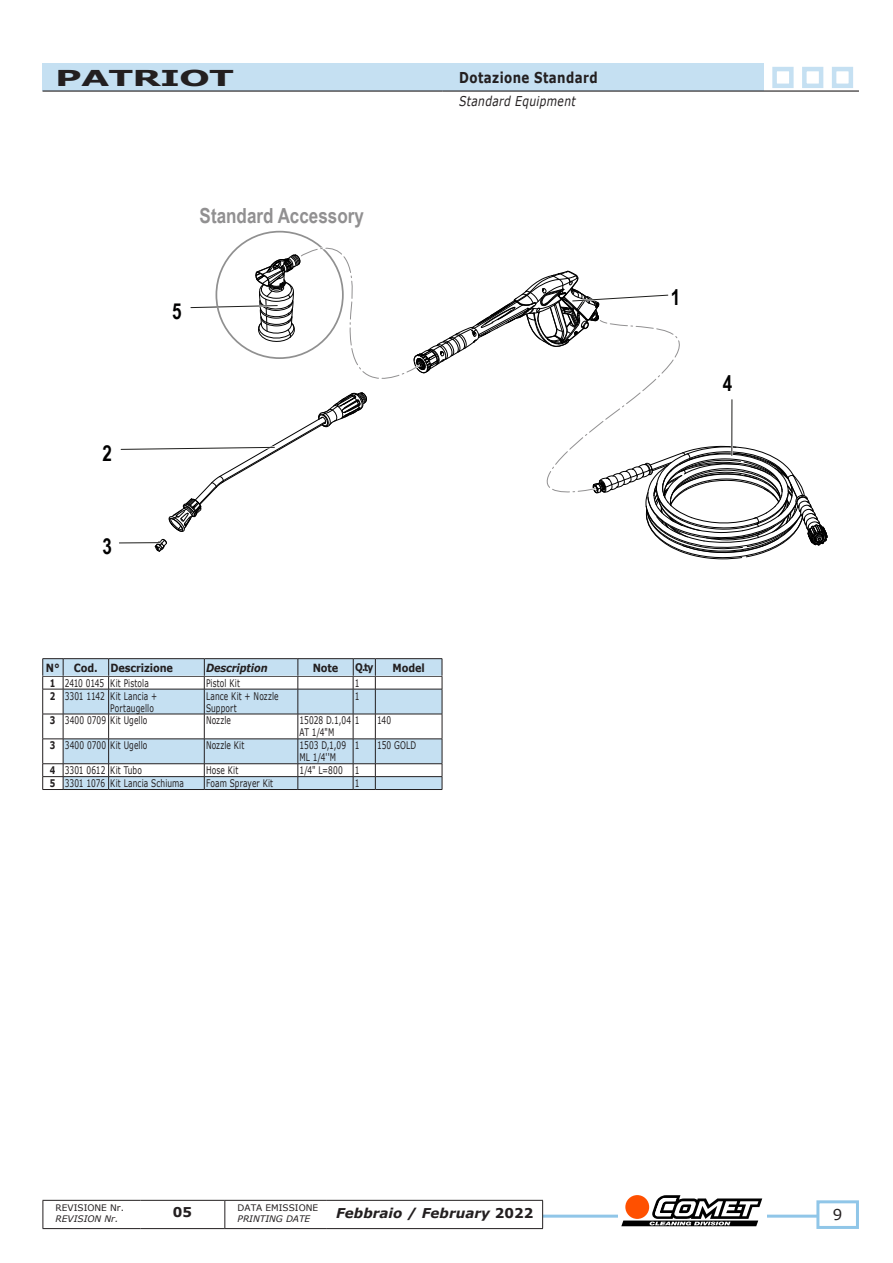
<style>
.page{position:relative;width:893px;height:1263px;background:#fff}
.page>*{position:absolute;margin:0;border:0;box-sizing:border-box;transform-origin:0 0}
.t1{font:700 22.05px "Arial Narrow";color:#010000;scale:.94 1}
.Titolo_2{font:700 21.9px "Verdana";letter-spacing:-.025em;color:#231f20;scale:1.67 1}
.t2{font:700 20.85px "Arial Narrow";color:#919091}
.Titolo_4___tavola_IT{font:700 15px "Verdana";letter-spacing:.035em;color:#231f20;scale:.79 1}
.t3{font:15px "Verdana";color:#231f20}
.Rev___Mese_Anno_di_S{font:italic 700 13.5px "Verdana";color:#231f20}
.Titolo_5___tavola_GB{font:italic 13.5px "Verdana";letter-spacing:.035em;color:#231f20;scale:.79 1}
.Rev__N{font:700 13.5px "Verdana";color:#231f20}
.Dist_-Title{font:700 11.25px "Verdana";letter-spacing:-.01em;color:#231f20;scale:.87 1}
.Dist_-Title-2{font:italic 700 11.25px "Verdana";letter-spacing:-.01em;color:#231f20;scale:.87 1}
.COMET_2020{font:10.5px/12px "Verdana";letter-spacing:.015em;color:#231f20;scale:.71 1}
.COMET_2020-2{font:10.5px "Verdana";letter-spacing:-.025em;color:#231f20;scale:.71 1}
._1-4-6-8_Distinta_IT{font:10.5px "Verdana";letter-spacing:.02em;color:#231f20;scale:.71 1}
.COMET_2020-3{font:10.5px "Verdana";letter-spacing:-.005em;color:#231f20;scale:.71 1}
.COMET_2020-4{font:10.5px "Verdana";letter-spacing:-.015em;color:#231f20;scale:.71 1}
._2_Distinta_N{font:700 10.5px "Verdana";color:#231f20;scale:.75 1}
.Dist_-Title-3{font:700 10.5px "Verdana";color:#231f20;scale:.87 1}
.Rev__N__-_txt{font:9px "Verdana";color:#231f20}
.Rev__N__-_txt-2{font:italic 9px "Verdana";color:#231f20}
.s1{font-style:normal}
</style>
<div class="page">
<svg style="left:119px;top:230px;width:709px;height:330px"></svg>
<svg style="left:474px;top:306px;width:285px;height:210px"></svg>
<hr style="left:529px;top:1214px;width:297px;height:3px;background:#90c6e8">
<div style="left:818px;top:1202px;width:39px;height:25px;background:#fff"></div>
<div style="left:816px;top:1200px;width:43px;height:29px;border:3px solid #90c6e8"></div>
<svg style="left:618px;top:1198px;width:149px;height:29px"></svg>
<svg style="left:621px;top:1195px;width:141px;height:31px"></svg>
<div style="left:43px;top:63px;width:721px;height:27px;background:#c5e0f2"></div>
<hr style="left:43px;top:90px;width:399px;height:2px;background:#231f20">
<hr style="left:442px;top:90px;width:417px;height:2px;background:#231f20">
<div style="left:832px;top:67px;width:21px;height:21px;background:#fff;border:4px solid #c5e0f2"></div>
<div style="left:802px;top:67px;width:21px;height:21px;background:#fff;border:4px solid #c5e0f2"></div>
<div style="left:772px;top:67px;width:22px;height:21px;background:#fff;border:4px solid #c5e0f2"></div>
<hr style="left:43px;top:1228px;width:97px;height:1px;background:#231f20">
<hr style="left:140px;top:1228px;width:85px;height:1px;background:#231f20">
<hr style="left:225px;top:1228px;width:102px;height:1px;background:#231f20">
<hr style="left:327px;top:1228px;width:216px;height:1px;background:#231f20">
<svg style="left:43px;top:1200px;width:500px;height:28px"></svg>
<svg style="left:42px;top:658px;width:401px;height:132px"></svg>
<p class="Titolo_2" style="left:55px;top:62px;width:108px">PATRIOT</p>
<p class="Titolo_4___tavola_IT" style="left:459px;top:66px;width:177px">Dotazione Standard</p>
<p class="Titolo_5___tavola_GB" style="left:459px;top:91px;width:149px">Standard Equipment</p>
<p class="t1" style="left:102px;top:437px;width:12px">2</p>
<p class="t1" style="left:102px;top:530px;width:12px">3</p>
<p class="t2" style="left:200px;top:200px;width:166px">Standard Accessory</p>
<p class="t1" style="left:172px;top:295px;width:12px">5</p>
<p class="Dist_-Title" style="left:46px;top:659px;width:18px">N°</p>
<p class="Dist_-Title" style="left:74px;top:659px;width:29px">Cod.</p>
<p class="Dist_-Title" style="left:110px;top:659px;width:74px">Descrizione</p>
<p class="Dist_-Title-2" style="left:206px;top:659px;width:72px">Description</p>
<p class="Dist_-Title" style="left:313px;top:659px;width:31px">Note</p>
<p class="Dist_-Title-3" style="left:355px;top:660px;width:22px">Q.ty</p>
<p class="Dist_-Title" style="left:393px;top:659px;width:39px">Model</p>
<p class="_2_Distinta_N" style="left:50px;top:675px;width:9px">1</p>
<p class="COMET_2020-2" style="left:65px;top:676px;width:57px">2410 0145</p>
<p class="COMET_2020" style="left:110px;top:677px;width:56px">Kit Pistola</p>
<p class="COMET_2020" style="left:206px;top:677px;width:49px">Pistol Kit</p>
<p class="COMET_2020" style="left:355px;top:677px;width:8px">1</p>
<p class="_2_Distinta_N" style="left:50px;top:688px;width:9px">2</p>
<p class="COMET_2020-2" style="left:65px;top:688px;width:58px">3301 1142</p>
<p class="COMET_2020" style="left:110px;top:690px;width:68px">Kit Lancia +<br>Portaugello</p>
<p class="COMET_2020" style="left:206px;top:690px;width:104px">Lance Kit + Nozzle<br>Support</p>
<p class="COMET_2020" style="left:355px;top:690px;width:8px">1</p>
<p class="_2_Distinta_N" style="left:50px;top:713px;width:9px">3</p>
<p class="COMET_2020" style="left:65px;top:714px;width:118px">3400 0709 Kit Ugello</p>
<p class="COMET_2020" style="left:206px;top:714px;width:37px">Nozzle</p>
<p class="COMET_2020" style="left:300px;top:714px;width:86px">15028 D.1,04 1<br>AT 1/4"M</p>
<p class="_1-4-6-8_Distinta_IT" style="left:377px;top:713px;width:21px">140</p>
<p class="_2_Distinta_N" style="left:50px;top:738px;width:9px">3</p>
<p class="COMET_2020" style="left:65px;top:739px;width:118px">3400 0700 Kit Ugello</p>
<p class="COMET_2020" style="left:206px;top:739px;width:56px">Nozzle Kit</p>
<p class="COMET_2020" style="left:300px;top:739px;width:67px">1503 D,1,09<br>ML 1/4''M</p>
<p class="COMET_2020" style="left:355px;top:739px;width:8px">1</p>
<p class="_1-4-6-8_Distinta_IT" style="left:377px;top:738px;width:57px">150 GOLD</p>
<p class="_2_Distinta_N" style="left:50px;top:763px;width:9px">4</p>
<p class="COMET_2020-3" style="left:65px;top:763px;width:59px">3301 0612</p>
<p class="COMET_2020" style="left:110px;top:764px;width:46px">Kit Tubo</p>
<p class="COMET_2020" style="left:206px;top:764px;width:47px">Hose Kit</p>
<p class="COMET_2020" style="left:300px;top:764px;width:62px">1/4" L=800</p>
<p class="COMET_2020" style="left:355px;top:764px;width:8px">1</p>
<p class="_2_Distinta_N" style="left:50px;top:776px;width:9px">5</p>
<p class="COMET_2020-4" style="left:65px;top:776px;width:58px">3301 1076</p>
<p class="COMET_2020" style="left:110px;top:777px;width:105px">Kit Lancia Schiuma</p>
<p class="COMET_2020" style="left:206px;top:777px;width:96px">Foam Sprayer Kit</p>
<p class="COMET_2020" style="left:355px;top:777px;width:8px">1</p>
<p class="t1" style="left:671px;top:280px;width:12px">1</p>
<p class="t1" style="left:723px;top:366px;width:12px">4</p>
<p class="Rev__N__-_txt" style="left:56px;top:1201px;width:70px">REVISIONE Nr.</p>
<p class="Rev__N__-_txt-2" style="left:56px;top:1212px;width:64px">REVISION Nr.</p>
<p class="Rev__N" style="left:173px;top:1203px;width:21px">05</p>
<p class="Rev__N__-_txt" style="left:238px;top:1201px;width:82px">DATA EMISSIONE</p>
<p class="Rev__N__-_txt-2" style="left:238px;top:1212px;width:74px">PRINTING DATE</p>
<p class="Rev___Mese_Anno_di_S" style="left:336px;top:1204px;width:199px">Febbraio / February <span class="s1">2022</span></p>
<h3 class="t3" style="left:833px;top:1204px;width:11px">9</h3>
</div>
